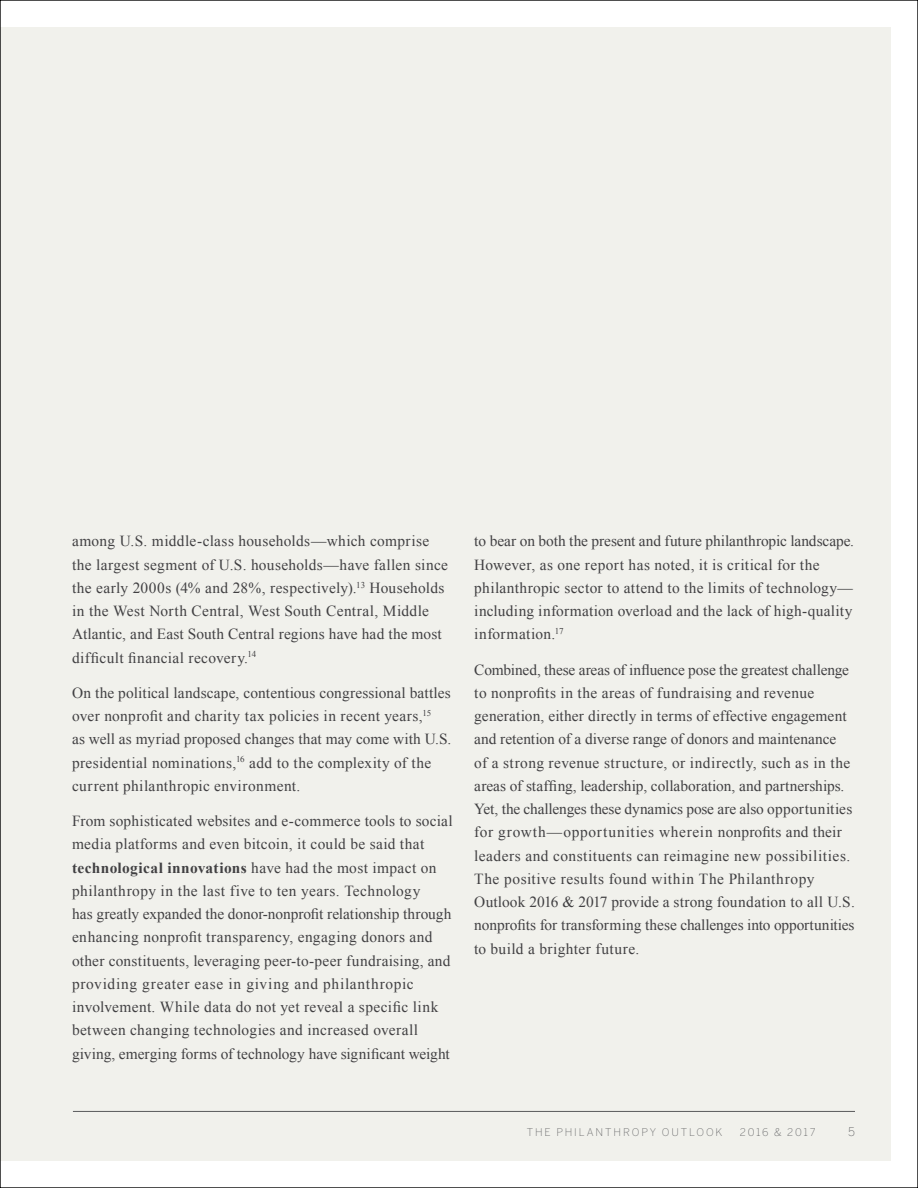
<style>
.page{position:relative;width:918px;height:1188px;background:#fff}
.page>*{position:absolute;margin:0;border:0;box-sizing:border-box;transform-origin:0 0}
.t1{font:15.3px/23.2px "Times New Roman";letter-spacing:.015em;color:#414042}
.t2{font:200 12px "Benton Sans";color:#58595b}
.t3{font:200 10.5px "Benton Sans";letter-spacing:.18em;color:#58595b}
.t4{font:200 10.5px "Benton Sans";letter-spacing:.16em;color:#58595b}
.s1{font-weight:700}
</style>
<div class="page">
<div style="left:0;top:27px;width:891px;height:1134px;background:#f1f1ec"></div>
<hr style="left:73px;top:1111px;width:782px;height:1px;background:#58595b">
<p class="t1" style="left:72px;top:529px;width:378px">among U.S. middle-class households—which comprise the largest segment of U.S. households—have fallen since the early 2000s (4% and 28%, respectively).<sup>13</sup> Households in the West North Central, West South Central, Middle Atlantic, and East South Central regions have had the most difficult financial recovery.<sup>14</sup></p>
<p class="t1" style="left:72px;top:681px;width:381px">On the political landscape, contentious congressional battles over nonprofit and charity tax policies in recent years,<sup>15<br></sup>as well as myriad proposed changes that may come with U.S. presidential nominations,<sup>16</sup> add to the complexity of the current philanthropic environment.</p>
<p class="t1" style="left:72px;top:809px;width:382px">From sophisticated websites and e-commerce tools to social media platforms and even bitcoin, it could be said that <span class="s1">technological innovations</span> have had the most impact on philanthropy in the last five to ten years. Technology<br>has greatly expanded the donor-nonprofit relationship through enhancing nonprofit transparency, engaging donors and other constituents, leveraging peer-to-peer fundraising, and providing greater ease in giving and philanthropic involvement. While data do not yet reveal a specific link between changing technologies and increased overall giving, emerging forms of technology have significant weight</p>
<p class="t1" style="left:474px;top:529px;width:381px">to bear on both the present and future philanthropic landscape.<br>However, as one report has noted, it is critical for the philanthropic sector to attend to the limits of technology— including information overload and the lack of high-quality information.<sup>17</sup></p>
<p class="t1" style="left:474px;top:658px;width:382px">Combined, these areas of influence pose the greatest challenge to nonprofits in the areas of fundraising and revenue generation, either directly in terms of effective engagement and retention of a diverse range of donors and maintenance<br>of a strong revenue structure, or indirectly, such as in the areas of staffing, leadership, collaboration, and partnerships.<br>Yet, the challenges these dynamics pose are also opportunities for growth—opportunities wherein nonprofits and their leaders and constituents can reimagine new possibilities.<br>The positive results found within The Philanthropy Outlook 2016 &amp; 2017 provide a strong foundation to all U.S. nonprofits for transforming these challenges into opportunities to build a brighter future.</p>
<p class="t3" style="left:527px;top:1126px;width:197px">THE P HIL ANTHROP Y OUTLOOK</p>
<p class="t4" style="left:740px;top:1126px;width:77px">2016 &amp; 2017</p>
<p class="t2" style="left:848px;top:1124px;width:8px">5</p>
</div>
